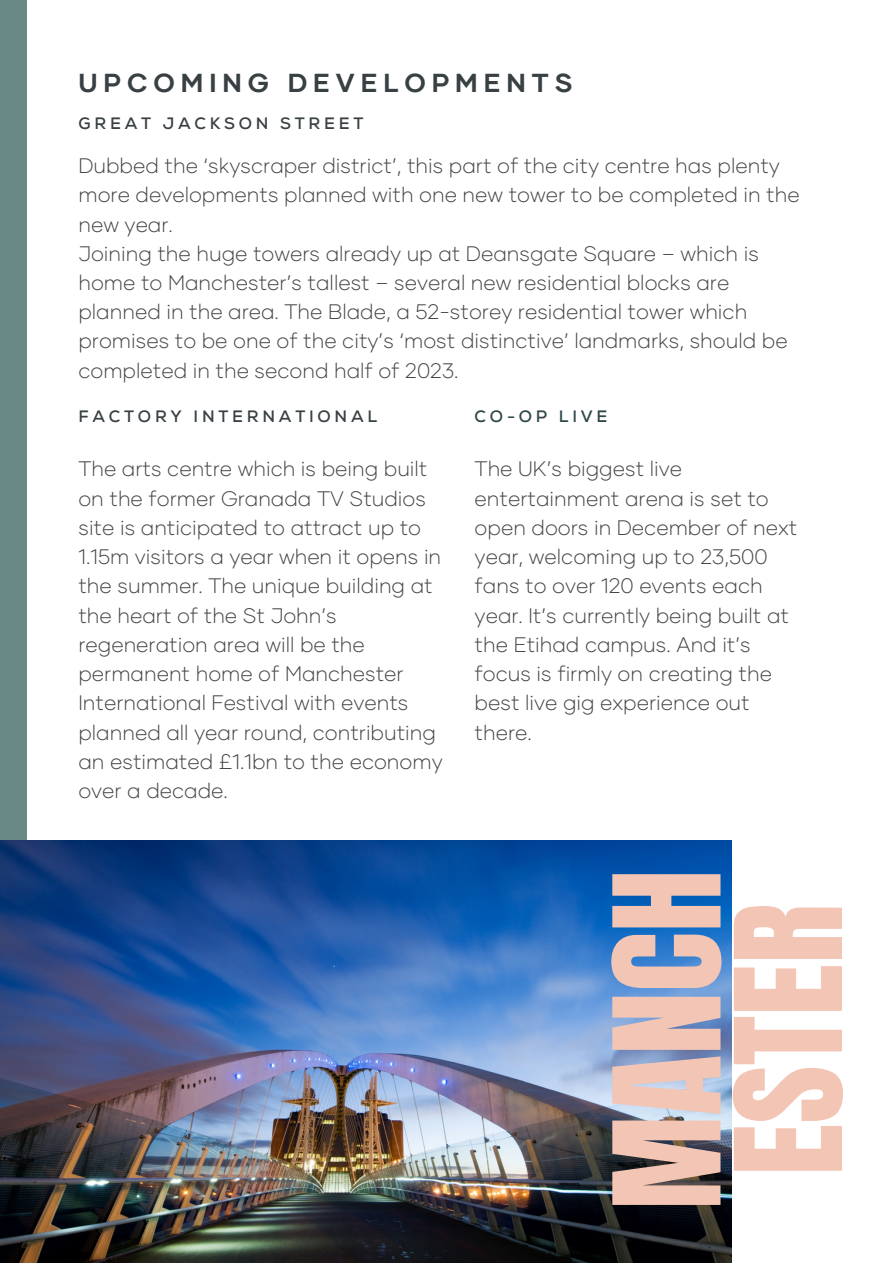
<style>
.page{position:relative;width:893px;height:1264px;background:#fff}
.page>*{position:absolute;margin:0;border:0;box-sizing:border-box;transform-origin:0 0}
.t1{font:125.85px "Anton";color:#f3c5b5}
.t2{font:700 26.55px "Gilmer";letter-spacing:.225em;color:#384043}
.t3{font:300 21px/29.2px "Gilmer";color:#444645}
.t4{font:700 16.5px "Nexa";letter-spacing:.225em;color:#384043}
.t5{font:700 16.5px "Nexa";letter-spacing:.225em;color:#2f4749}
</style>
<div class="page">
<div style="left:0;top:0;width:26px;height:1262px;background:#688986"></div>
<img style="left:0;top:840px;width:731px;height:422px">
<p class="t2" style="left:78px;top:66px;width:495px">UPCOMING DEVELOPMENTS</p>
<p class="t4" style="left:78px;top:114px;width:286px">GREAT JACKSON STREET</p>
<p class="t3" style="left:78px;top:150px;width:722px">Dubbed the ‘skyscraper district’, this part of the city centre has plenty more developments planned with one new tower to be completed in the new year.</p>
<p class="t3" style="left:78px;top:238px;width:710px">Joining the huge towers already up at Deansgate Square – which is home to Manchester’s tallest – several new residential blocks are planned in the area. The Blade, a 52-storey residential tower which promises to be one of the city’s ‘most distinctive’ landmarks, should be completed in the second half of 2023.</p>
<p class="t4" style="left:78px;top:406px;width:300px">FACTORY INTERNATIONAL</p>
<p class="t3" style="left:78px;top:453px;width:366px">The arts centre which is being built on the former Granada TV Studios site is anticipated to attract up to<br>1.15m visitors a year when it opens in the summer. The unique building at the heart of the St John’s regeneration area will be the permanent home of Manchester<br>International Festival with events planned all year round, contributing an estimated £1.1bn to the economy over a decade.</p>
<p class="t5" style="left:474px;top:406px;width:134px">CO-OP LIVE</p>
<p class="t3" style="left:474px;top:453px;width:324px">The UK’s biggest live entertainment arena is set to open doors in December of next year, welcoming up to 23,500 fans to over 120 events each year. It’s currently being built at the Etihad campus. And it’s focus is firmly on creating the best live gig experience out there.</p>
<p class="t1" style="left:577px;top:1209px;width:342px;rotate:-90deg">MANCH</p>
<p class="t1" style="left:698px;top:1175px;width:273px;rotate:-90deg">ESTER</p>
</div>
